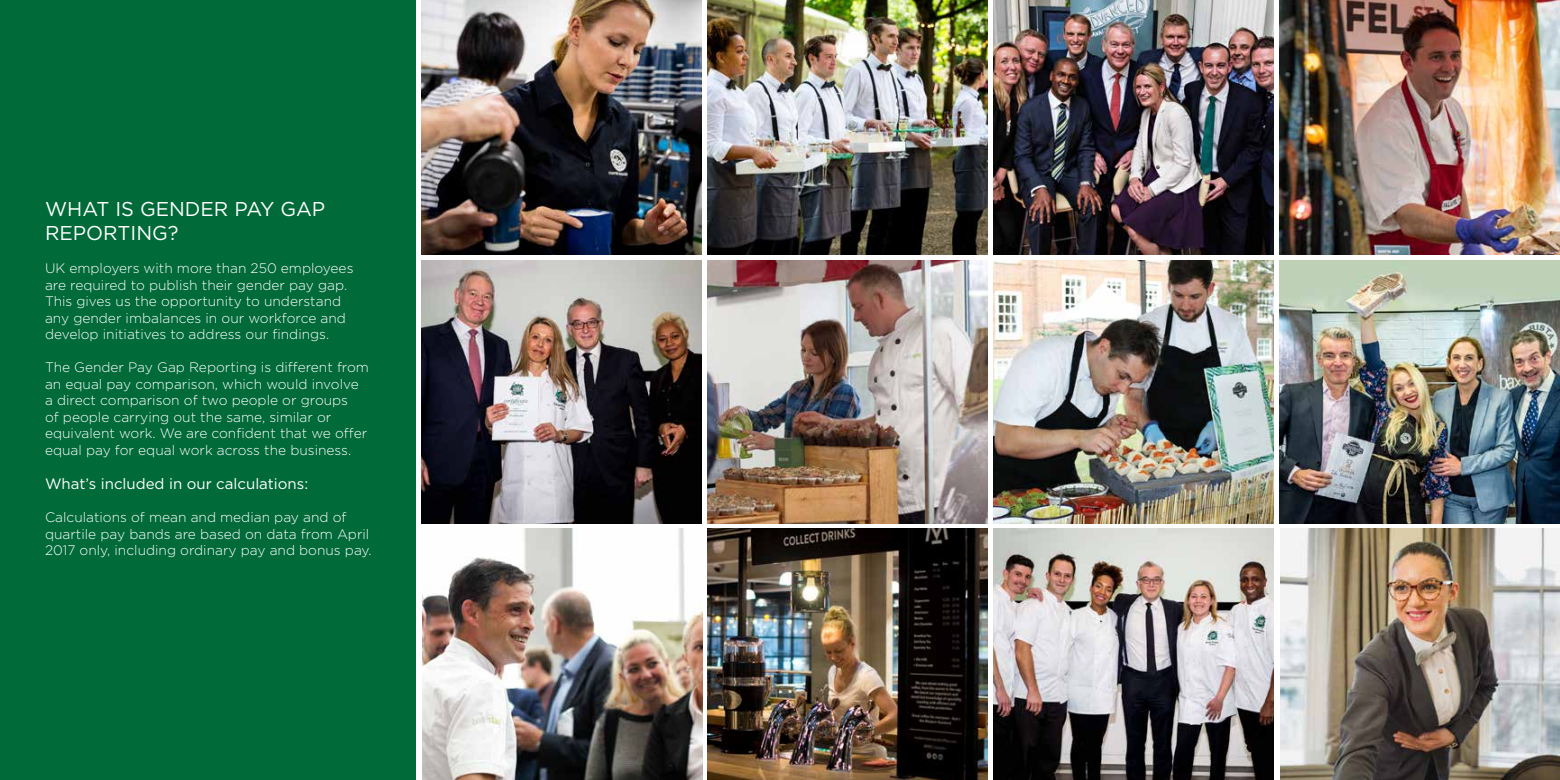
<style>
.page{position:relative;width:1560px;height:780px;background:#fff}
.page>*{position:absolute;margin:0;border:0;box-sizing:border-box;transform-origin:0 0}
.t1{font:20px/24px "Gotham";color:#fff}
.t2{font:15px "Gotham";color:#fff}
.t3{font:300 13.75px/16.5px "Gotham";color:#fff}
</style>
<div class="page">
<div style="left:0;top:0;width:415px;height:780px;background:#006a39"></div>
<img style="left:422px;top:0;width:279px;height:254px">
<img style="left:707px;top:0;width:280px;height:254px">
<img style="left:422px;top:260px;width:279px;height:264px">
<img style="left:707px;top:260px;width:280px;height:264px">
<img style="left:993px;top:0;width:280px;height:254px">
<img style="left:1279px;top:0;width:280px;height:254px">
<img style="left:993px;top:528px;width:280px;height:252px">
<img style="left:1279px;top:260px;width:280px;height:264px">
<img style="left:422px;top:528px;width:280px;height:252px">
<img style="left:707px;top:528px;width:280px;height:252px">
<img style="left:1280px;top:528px;width:279px;height:252px">
<img style="left:993px;top:260px;width:280px;height:264px">
<h1 class="t1" style="left:45px;top:196px;width:282px">WHAT IS GENDER PAY GAP<br>REPORTING?</h1>
<p class="t3" style="left:45px;top:259px;width:310px">UK employers with more than 250 employees are required to publish their gender pay gap.<br>This gives us the opportunity to understand any gender imbalances in our workforce and develop initiatives to address our findings.</p>
<p class="t3" style="left:45px;top:358px;width:325px">The Gender Pay Gap Reporting is different from an equal pay comparison, which would involve a direct comparison of two people or groups<br>of people carrying out the same, similar or equivalent work. We are confident that we offer equal pay for equal work across the business.</p>
<p class="t2" style="left:45px;top:474px;width:264px">What’s included in our calculations:</p>
<p class="t3" style="left:45px;top:508px;width:328px">Calculations of mean and median pay and of quartile pay bands are based on data from April<br>2017 only, including ordinary pay and bonus pay.</p>
</div>
